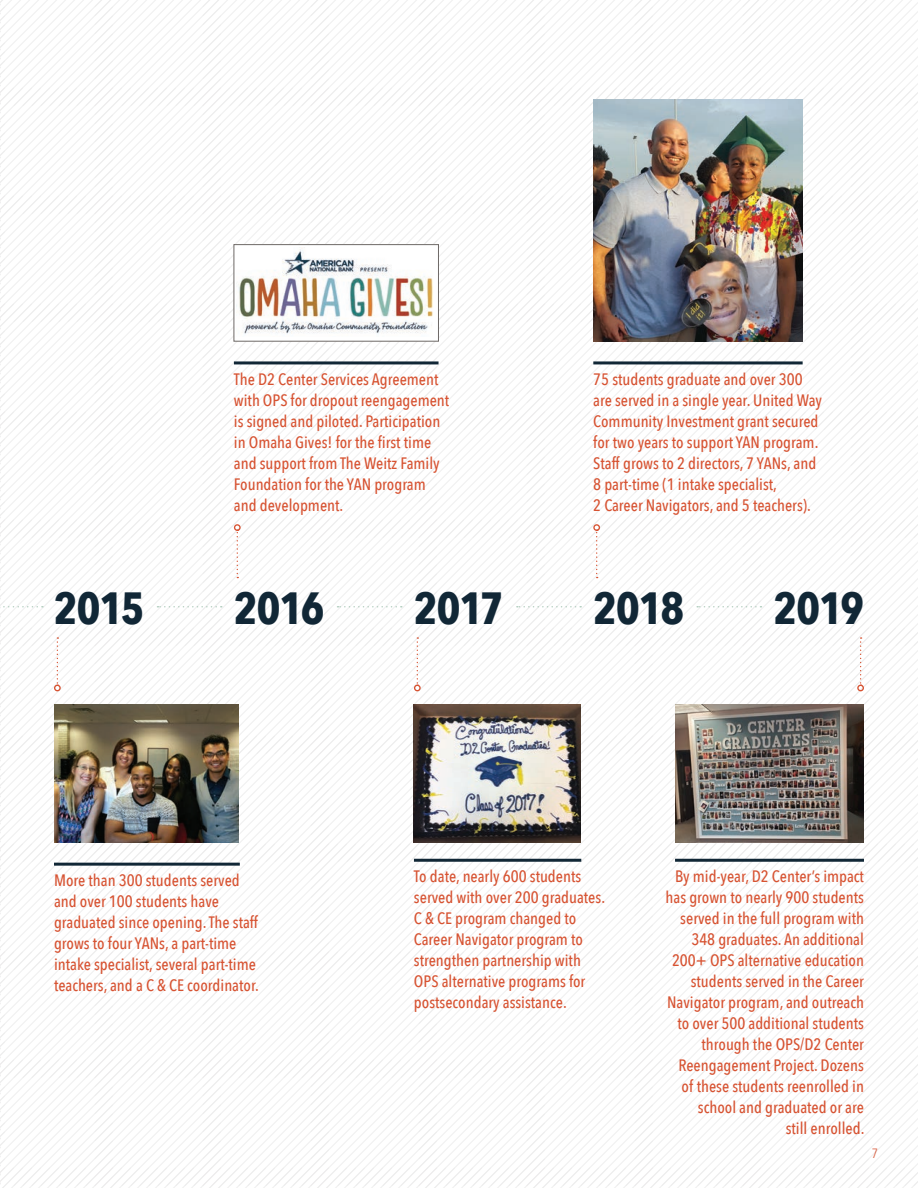
<style>
.page{position:relative;width:918px;height:1188px;background:#fff}
.page>*{position:absolute;margin:0;border:0;box-sizing:border-box;transform-origin:0 0}
.t1{font:700 45px "Avenir Next Condensed";letter-spacing:-.025em;color:#112736}
.t2{font:500 16.5px/21px "Avenir Next Condensed";color:#d75332}
.t3{font:13.5px "Avenir Next Condensed";color:#d75332}
</style>
<div class="page">
<div style="left:0;top:0;width:918px;height:1188px;background:linear-gradient(to right,#fbfbfb,#fbfbfb)"></div>
<hr style="left:234px;top:361px;width:205px;height:3px;background:#112736">
<hr style="left:593px;top:361px;width:210px;height:3px;background:#112736">
<hr style="left:54px;top:863px;width:186px;height:3px;background:#112736">
<hr style="left:414px;top:859px;width:167px;height:3px;background:#112736">
<hr style="left:675px;top:859px;width:189px;height:3px;background:#112736">
<svg style="left:697px;top:606px;width:64px;height:2px"></svg>
<svg style="left:338px;top:606px;width:64px;height:2px"></svg>
<svg style="left:0;top:606px;width:43px;height:2px"></svg>
<svg style="left:517px;top:606px;width:64px;height:2px"></svg>
<svg style="left:157px;top:606px;width:65px;height:2px"></svg>
<svg style="left:237px;top:531px;width:1px;height:47px"></svg>
<div style="left:234px;top:524px;width:7px;height:7px;border:1px solid #d75332;border-radius:50%"></div>
<svg style="left:596px;top:531px;width:2px;height:47px"></svg>
<div style="left:593px;top:524px;width:7px;height:7px;border:1px solid #d75332;border-radius:50%"></div>
<svg style="left:57px;top:637px;width:1px;height:48px"></svg>
<div style="left:54px;top:685px;width:7px;height:6px;border:1px solid #d75332;border-radius:50%"></div>
<svg style="left:417px;top:637px;width:1px;height:48px"></svg>
<div style="left:414px;top:685px;width:7px;height:6px;border:1px solid #d75332;border-radius:50%"></div>
<svg style="left:860px;top:637px;width:2px;height:48px"></svg>
<div style="left:857px;top:685px;width:7px;height:6px;border:1px solid #d75332;border-radius:50%"></div>
<img style="left:54px;top:705px;width:184px;height:137px">
<div style="left:234px;top:245px;width:204px;height:96px;background:#fff"></div>
<img style="left:238px;top:247px;width:195px;height:87px">
<div style="left:234px;top:244px;width:205px;height:97px;border:1px solid #6e6966"></div>
<img style="left:593px;top:100px;width:209px;height:241px">
<img style="left:414px;top:705px;width:167px;height:137px">
<img style="left:675px;top:705px;width:189px;height:137px">
<p class="t2" style="left:234px;top:368px;width:217px">The D2 Center Services Agreement with OPS for dropout reengagement is signed and piloted. Participation in Omaha Gives! for the first time and support from The Weitz Family<br>Foundation for the YAN program and development.</p>
<p class="t2" style="left:593px;top:368px;width:230px">75 students graduate and over 300 are served in a single year. United Way Community Investment grant secured for two years to support YAN program.<br>Staff grows to 2 directors, 7 YANs, and 8 part-time (1 intake specialist,<br>2 Career Navigators, and 5 teachers).</p>
<h1 class="t1" style="left:54px;top:581px;width:92px">2015</h1>
<h1 class="t1" style="left:234px;top:581px;width:92px">2016</h1>
<h1 class="t1" style="left:414px;top:581px;width:91px">2017</h1>
<h1 class="t1" style="left:593px;top:581px;width:92px">2018</h1>
<h1 class="t1" style="left:774px;top:581px;width:92px">2019</h1>
<p class="t2" style="left:54px;top:870px;width:207px">More than 300 students served and over 100 students have graduated since opening. The staff grows to four YANs, a part-time intake specialist, several part-time teachers, and a C &amp; CE coordinator.</p>
<p class="t2" style="left:414px;top:866px;width:193px">To date, nearly 600 students served with over 200 graduates.<br>C &amp; CE program changed to<br>Career Navigator program to strengthen partnership with<br>OPS alternative programs for postsecondary assistance.</p>
<p class="t2" style="left:666px;top:866px;width:200px;text-align:right">By mid-year, D2 Center’s impact has grown to nearly 900 students served in the full program with<br>348 graduates. An additional<br>200+ OPS alternative education students served in the Career<br>Navigator program, and outreach to over 500 additional students through the OPS/D2 Center<br>Reengagement Project. Dozens of these students reenrolled in school and graduated or are<br>still enrolled.</p>
<p class="t3" style="left:872px;top:1142px;width:8px">7</p>
</div>
